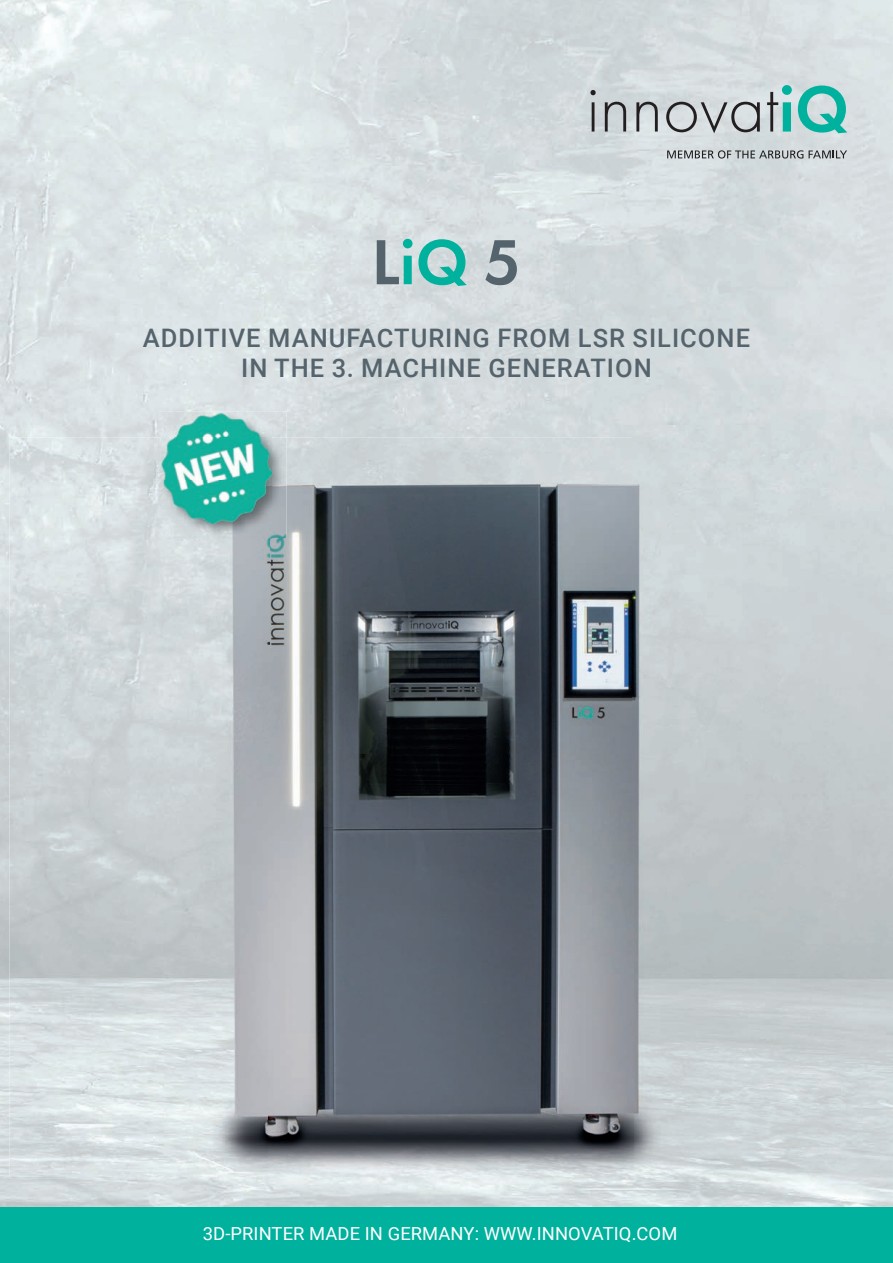
<style>
.page{position:relative;width:893px;height:1263px;background:#fff}
.page>*{position:absolute;margin:0;border:0;box-sizing:border-box;transform-origin:0 0}
.t1{font:600 66px "Futura PT";color:#55636c}
.t2{font:500 25.5px/30.6px "Roboto";letter-spacing:.04em;color:#55636c;text-align:center}
.t3{font:18px "Roboto";letter-spacing:.005em;color:#fff}
.s1{color:#00b19d}
</style>
<div class="page">
<img style="left:0;top:0;width:893px;height:1208px">
<div style="left:0;top:1208px;width:893px;height:55px;background:#00b19d"></div>
<svg style="left:590px;top:90px;width:6px;height:42px"></svg>
<svg style="left:605px;top:102px;width:21px;height:30px"></svg>
<svg style="left:636px;top:102px;width:22px;height:30px"></svg>
<svg style="left:666px;top:102px;width:94px;height:31px;background:#abb0b2"></svg>
<svg style="left:767px;top:85px;width:25px;height:47px"></svg>
<svg style="left:798px;top:86px;width:49px;height:47px;background:#68c6bd"></svg>
<svg style="left:667px;top:150px;width:136px;height:9px"></svg>
<svg style="left:809px;top:150px;width:38px;height:8px"></svg>
<img style="left:9px;top:437px;width:156px;height:742px">
<img style="left:270px;top:437px;width:571px;height:742px">
<img style="left:165px;top:538px;width:105px;height:641px">
<img style="left:159px;top:411px;width:127px;height:127px">
<img style="left:162px;top:414px;width:110px;height:110px">
<h1 class="t1" style="left:372px;top:221px;width:151px">L<span class="s1">iQ</span> 5</h1>
<p class="t2" style="left:143px;top:321px;width:609px">ADDITIVE MANUFACTURING FROM LSR SILICONE<br>IN THE 3. MACHINE GENERATION</p>
<p class="t3" style="left:203px;top:1221px;width:476px">3D-PRINTER MADE IN GERMANY: WWW.INNOVATIQ.COM</p>
</div>
